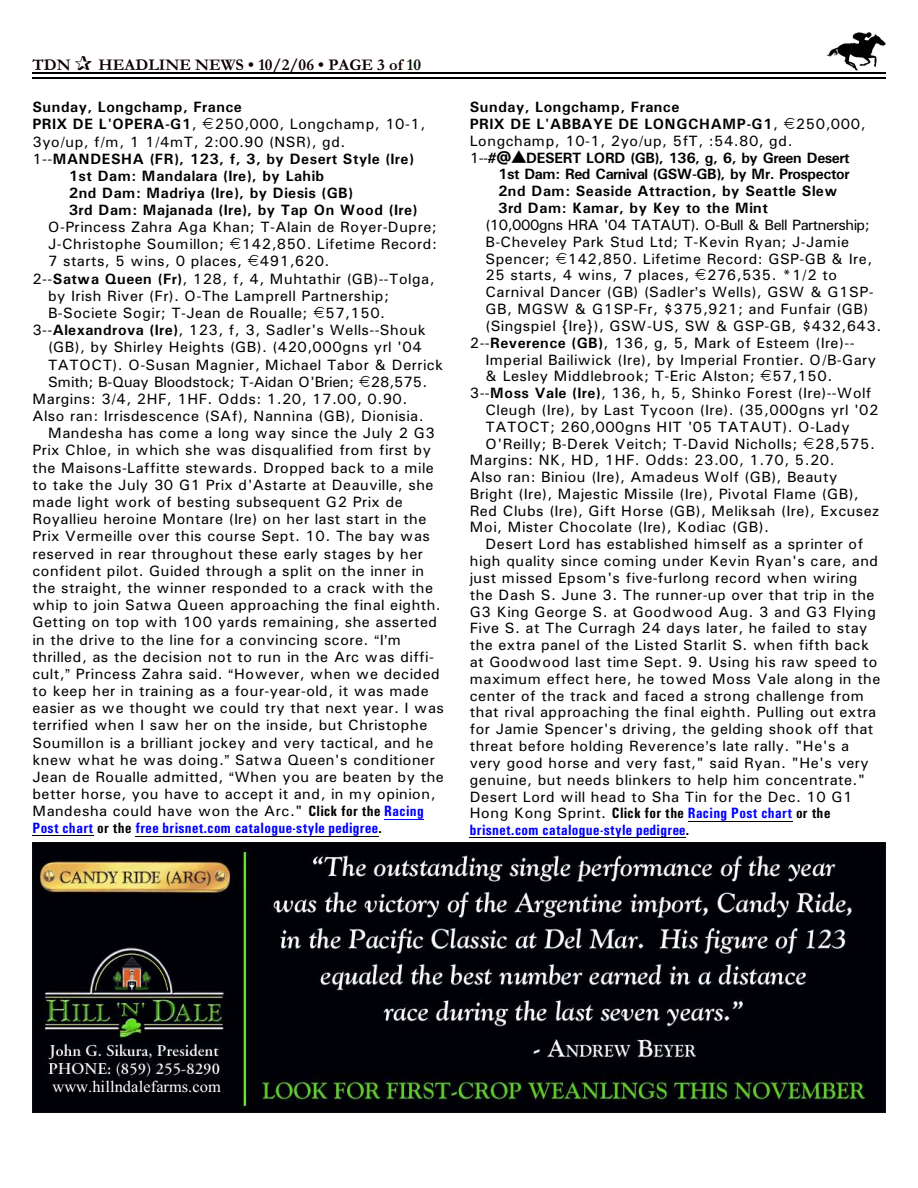
<style>
.page{position:relative;width:918px;height:1188px;background:#fff}
.page>*{position:absolute;margin:0;border:0;box-sizing:border-box;transform-origin:0 0}
.t1{font:700 16.5px "Garamond";letter-spacing:.005em;color:#0f0000}
.t2{font:16.5px "Times New Roman";letter-spacing:.005em;color:#fff}
.t3{font:15px "Univers";letter-spacing:.03em;color:#000}
.t4{font:700 15px/16.8px "Univers";letter-spacing:.03em;color:#000}
.t5{font:700 15px/16.5px "Univers Condensed";letter-spacing:.025em;color:#00f}
.t6{font:15px "Univers";letter-spacing:-.02em;color:#000}
.t7{font:15px "Univers";letter-spacing:-.005em;color:#000}
.s1{color:#001400}
.s2{font-weight:700}
.s3{font-weight:400}
.s4{font-family:"Univers Condensed";font-weight:700}
.s5{font-family:"Univers Condensed";font-weight:700;color:#00f}
.s6{color:#000}
.s7{font-family:"Univers";font-weight:400;color:#000}
</style>
<div class="page">
<img style="left:826px;top:32px;width:60px;height:38px">
<hr style="left:32px;top:72px;width:853px;height:1px;background:#000">
<hr style="left:32px;top:77px;width:853px;height:2px;background:#000">
<hr style="left:384px;top:819px;width:40px;height:1px;background:#00f">
<hr style="left:32px;top:835px;width:62px;height:1px;background:#000">
<hr style="left:135px;top:836px;width:244px;height:1px;background:#000">
<hr style="left:688px;top:821px;width:105px;height:1px;background:#000">
<hr style="left:470px;top:838px;width:216px;height:1px;background:#000">
<img style="left:32px;top:842px;width:854px;height:270px">
<p class="t1" style="left:32px;top:59px;width:40px">TDN</p>
<p class="t1" style="left:98px;top:59px;width:324px">HEADLINE NEWS • 10/2/06 • PAGE 3 of <span class="s1">10</span></p>
<p class="t4" style="left:32px;top:100px;width:211px">Sunday, Longchamp, France</p>
<p class="t3" style="left:32px;top:119px;width:394px"><span class="s2">PRIX DE L'OPERA-G1</span>, 250,000, Longchamp, 10-1,</p>
<p class="t3" style="left:32px;top:136px;width:315px">3yo/up, f/m, 1 1/4mT, 2:00.90 (NSR), gd.</p>
<p class="t4" style="left:32px;top:152px;width:383px"><span class="s3">1--</span>MANDESHA (FR), 123, f, 3, by Desert Style (Ire)</p>
<p class="t4" style="left:69px;top:168px;width:257px">1st Dam: Mandalara (Ire), by Lahib</p>
<p class="t4" style="left:69px;top:186px;width:286px">2nd Dam: Madriya (Ire), by Diesis (GB)</p>
<p class="t4" style="left:69px;top:203px;width:350px">3rd Dam: Majanada (Ire), by Tap On Wood (Ire)</p>
<p class="t3" style="left:48px;top:222px;width:390px">O-Princess Zahra Aga Khan; T-Alain de Royer-Dupre;</p>
<p class="t3" style="left:48px;top:239px;width:390px">J-Christophe Soumillon; 142,850. Lifetime Record:</p>
<p class="t3" style="left:48px;top:256px;width:283px">7 starts, 5 wins, 0 places, 491,620.</p>
<p class="t3" style="left:32px;top:273px;width:404px">2--<span class="s2">Satwa Queen (Fr)</span>, 128, f, 4, Muhtathir (GB)--Tolga,</p>
<p class="t3" style="left:48px;top:290px;width:342px">by Irish River (Fr). O-The Lamprell Partnership;</p>
<p class="t3" style="left:48px;top:308px;width:339px">B-Societe Sogir; T-Jean de Roualle; 57,150.</p>
<p class="t3" style="left:32px;top:325px;width:395px">3--<span class="s2">Alexandrova (Ire)</span>, 123, f, 3, Sadler's Wells--Shouk</p>
<p class="t3" style="left:48px;top:342px;width:375px">(GB), by Shirley Heights (GB). (420,000gns yrl '04</p>
<p class="t3" style="left:48px;top:359px;width:397px">TATOCT). O-Susan Magnier, Michael Tabor &amp; Derrick</p>
<p class="t7" style="left:48px;top:376px;width:381px">Smith; B-Quay Bloodstock; T-Aidan O'Brien; 28,575.</p>
<p class="t3" style="left:32px;top:394px;width:377px">Margins: 3/4, 2HF, 1HF. Odds: 1.20, 17.00, 0.90.</p>
<p class="t3" style="left:32px;top:411px;width:393px">Also ran: Irrisdescence (SAf), Nannina (GB), Dionisia.</p>
<p class="t3" style="left:48px;top:428px;width:388px">Mandesha has come a long way since the July 2 G3</p>
<p class="t3" style="left:32px;top:445px;width:400px">Prix Chloe, in which she was disqualified from first by</p>
<p class="t3" style="left:32px;top:462px;width:403px">the Maisons-Laffitte stewards. Dropped back to a mile</p>
<p class="t3" style="left:32px;top:479px;width:403px">to take the July 30 G1 Prix d'Astarte at Deauville, she</p>
<p class="t3" style="left:32px;top:497px;width:372px">made light work of besting subsequent G2 Prix de</p>
<p class="t3" style="left:32px;top:514px;width:396px">Royallieu heroine Montare (Ire) on her last start in the</p>
<p class="t3" style="left:32px;top:531px;width:399px">Prix Vermeille over this course Sept. 10. The bay was</p>
<p class="t3" style="left:32px;top:548px;width:392px">reserved in rear throughout these early stages by her</p>
<p class="t3" style="left:32px;top:565px;width:393px">confident pilot. Guided through a split on the inner in</p>
<p class="t3" style="left:32px;top:583px;width:402px">the straight, the winner responded to a crack with the</p>
<p class="t3" style="left:32px;top:600px;width:410px">whip to join Satwa Queen approaching the final eighth.</p>
<p class="t3" style="left:32px;top:617px;width:406px">Getting on top with 100 yards remaining, she asserted</p>
<p class="t3" style="left:32px;top:634px;width:370px">in the drive to the line for a convincing score. I m</p>
<p class="t3" style="left:32px;top:651px;width:403px">thrilled, as the decision not to run in the Arc was diffi-</p>
<p class="t3" style="left:32px;top:669px;width:409px">cult, Princess Zahra said. However, when we decided</p>
<p class="t3" style="left:32px;top:686px;width:398px">to keep her in training as a four-year-old, it was made</p>
<p class="t3" style="left:32px;top:703px;width:413px">easier as we thought we could try that next year. I was</p>
<p class="t3" style="left:32px;top:720px;width:397px">terrified when I saw her on the inside, but Christophe</p>
<p class="t3" style="left:32px;top:737px;width:403px">Soumillon is a brilliant jockey and very tactical, and he</p>
<p class="t3" style="left:32px;top:754px;width:404px">knew what he was doing. Satwa Queen's conditioner</p>
<p class="t3" style="left:32px;top:772px;width:413px">Jean de Roualle admitted, When you are beaten by the</p>
<p class="t3" style="left:32px;top:789px;width:405px">better horse, you have to accept it and, in my opinion,</p>
<p class="t3" style="left:32px;top:806px;width:393px">Mandesha could have won the Arc." <span class="s4">Click for the</span> <span class="s5">Racing</span></p>
<p class="t5" style="left:32px;top:821px;width:351px">Post chart <span class="s6">or the</span> free brisnet.com catalogue-style pedigree<span class="s6">.</span></p>
<p class="t4" style="left:470px;top:100px;width:397px">Sunday, Longchamp, France<br>PRIX DE L'ABBAYE DE LONGCHAMP-G1<span class="s3">, 250,000, Longchamp, 10-1, 2yo/up, 5fT, :54.80, gd.<br>1--</span>#@▲DESERT LORD (GB), 136, g, 6, by Green Desert</p>
<p class="t4" style="left:498px;top:167px;width:353px">1st Dam: Red Carnival (GSW-GB), by Mr. Prospector<br>2nd Dam: Seaside Attraction, by Seattle Slew<br>3rd Dam: Kamar, by Key to the Mint</p>
<p class="t6" style="left:485px;top:220px;width:386px">(10,000gns HRA '04 TATAUT). O-Bull &amp; Bell Partnership;</p>
<p class="t3" style="left:485px;top:236px;width:365px">B-Cheveley Park Stud Ltd; T-Kevin Ryan; J-Jamie</p>
<p class="t3" style="left:485px;top:253px;width:388px">Spencer; 142,850. Lifetime Record: GSP-GB &amp; Ire,</p>
<p class="t3" style="left:485px;top:270px;width:353px">25 starts, 4 wins, 7 places, 276,535. *1/2 to</p>
<p class="t3" style="left:485px;top:287px;width:390px">Carnival Dancer (GB) (Sadler s Wells), GSW &amp; G1SP-</p>
<p class="t3" style="left:485px;top:304px;width:384px">GB, MGSW &amp; G1SP-Fr, $375,921; and Funfair (GB)</p>
<p class="t3" style="left:485px;top:321px;width:398px">(Singspiel {Ire}), GSW-US, SW &amp; GSP-GB, $432,643.</p>
<p class="t3" style="left:470px;top:337px;width:386px">2--<span class="s2">Reverence (GB)</span>, 136, g, 5, Mark of Esteem (Ire)--</p>
<p class="t3" style="left:485px;top:354px;width:392px">Imperial Bailiwick (Ire), by Imperial Frontier. O/B-Gary</p>
<p class="t3" style="left:485px;top:371px;width:348px">&amp; Lesley Middlebrook; T-Eric Alston; 57,150.</p>
<p class="t3" style="left:470px;top:388px;width:403px">3--<span class="s2">Moss Vale (Ire)</span>, 136, h, 5, Shinko Forest (Ire)--Wolf</p>
<p class="t3" style="left:485px;top:405px;width:395px">Cleugh (Ire), by Last Tycoon (Ire). (35,000gns yrl '02</p>
<p class="t3" style="left:485px;top:421px;width:366px">TATOCT; 260,000gns HIT '05 TATAUT). O-Lady</p>
<p class="t3" style="left:485px;top:438px;width:391px">O'Reilly; B-Derek Veitch; T-David Nicholls; 28,575.</p>
<p class="t3" style="left:470px;top:455px;width:367px">Margins: NK, HD, 1HF. Odds: 23.00, 1.70, 5.20.</p>
<p class="t3" style="left:470px;top:472px;width:369px">Also ran: Biniou (Ire), Amadeus Wolf (GB), Beauty</p>
<p class="t3" style="left:470px;top:489px;width:391px">Bright (Ire), Majestic Missile (Ire), Pivotal Flame (GB),</p>
<p class="t3" style="left:470px;top:505px;width:411px">Red Clubs (Ire), Gift Horse (GB), Meliksah (Ire), Excusez</p>
<p class="t3" style="left:470px;top:522px;width:301px">Moi, Mister Chocolate (Ire), Kodiac (GB).</p>
<p class="t3" style="left:485px;top:539px;width:379px">Desert Lord has established himself as a sprinter of</p>
<p class="t3" style="left:470px;top:556px;width:410px">high quality since coming under Kevin Ryan's care, and</p>
<p class="t3" style="left:470px;top:573px;width:389px">just missed Epsom's five-furlong record when wiring</p>
<p class="t3" style="left:470px;top:589px;width:406px">the Dash S. June 3. The runner-up over that trip in the</p>
<p class="t3" style="left:470px;top:606px;width:408px">G3 King George S. at Goodwood Aug. 3 and G3 Flying</p>
<p class="t3" style="left:470px;top:623px;width:399px">Five S. at The Curragh 24 days later, he failed to stay</p>
<p class="t3" style="left:470px;top:640px;width:401px">the extra panel of the Listed Starlit S. when fifth back</p>
<p class="t3" style="left:470px;top:657px;width:409px">at Goodwood last time Sept. 9. Using his raw speed to</p>
<p class="t3" style="left:470px;top:673px;width:412px">maximum effect here, he towed Moss Vale along in the</p>
<p class="t3" style="left:470px;top:690px;width:396px">center of the track and faced a strong challenge from</p>
<p class="t3" style="left:470px;top:707px;width:408px">that rival approaching the final eighth. Pulling out extra</p>
<p class="t3" style="left:470px;top:724px;width:405px">for Jamie Spencer's driving, the gelding shook off that</p>
<p class="t3" style="left:470px;top:741px;width:381px">threat before holding Reverence s late rally. "He's a</p>
<p class="t3" style="left:470px;top:758px;width:401px">very good horse and very fast," said Ryan. "He's very</p>
<p class="t3" style="left:470px;top:774px;width:397px">genuine, but needs blinkers to help him concentrate."</p>
<p class="t3" style="left:470px;top:791px;width:384px">Desert Lord will head to Sha Tin for the Dec. 10 G1</p>
<p class="t5" style="left:470px;top:806px;width:362px"><span class="s7">Hong Kong Sprint.</span> <span class="s6">Click for the</span> Racing Post chart <span class="s6">or the </span>brisnet.com catalogue-style pedigree<span class="s6">.</span></p>
<p class="t2" style="left:53px;top:1081px;width:170px">www.hillndalefarms.com</p>
</div>
